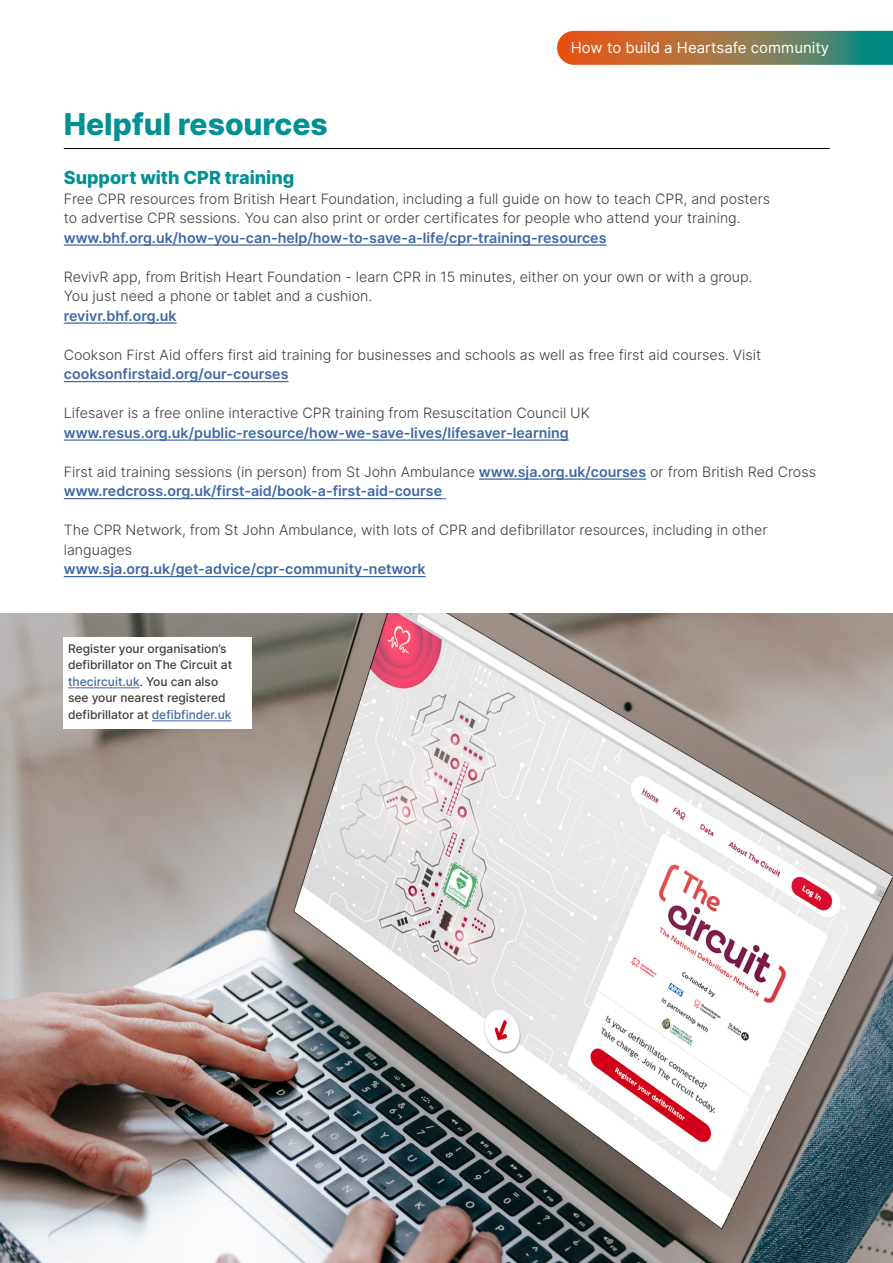
<style>
.page{position:relative;width:893px;height:1263px;background:#fff}
.page>*{position:absolute;margin:0;border:0;box-sizing:border-box;transform-origin:0 0}
.t1{font:800 30px "Inter";color:#009194}
.t2{font:800 18px "Inter";color:#009194}
.t3{font:15px "Inter";color:#fff}
.t4{font:300 14.25px/19.5px "Inter";color:#3c3c3b}
.t5{font:600 14.25px/19.5px "Inter";color:#3f68a5}
.t6{font:500 12px/16.5px "Inter";color:#3c3c3b}
.s1{font-weight:300;color:#3c3c3b}
.s2{color:#3f68a5}
</style>
<div class="page">
<svg style="left:557px;top:31px;width:336px;height:34px;background:#90774e"></svg>
<hr style="left:64px;top:148px;width:766px;height:1px;background:#000">
<hr style="left:64px;top:244px;width:542px;height:2px;background:#3f68a5">
<hr style="left:64px;top:322px;width:113px;height:2px;background:#3f68a5">
<hr style="left:64px;top:381px;width:224px;height:1px;background:#3f68a5">
<hr style="left:64px;top:439px;width:505px;height:2px;background:#3f68a5">
<hr style="left:479px;top:478px;width:167px;height:2px;background:#3f68a5">
<hr style="left:64px;top:498px;width:378px;height:1px;background:#3f68a5">
<hr style="left:64px;top:576px;width:362px;height:1px;background:#3f68a5">
<img style="left:0;top:614px;width:893px;height:649px">
<div style="left:64px;top:637px;width:188px;height:92px;background:#fff"></div>
<hr style="left:68px;top:687px;width:72px;height:1px;background:#3f68a5">
<hr style="left:152px;top:720px;width:79px;height:1px;background:#3f68a5">
<p class="t3" style="left:571px;top:36px;width:260px">How to build a Heartsafe community</p>
<h1 class="t1" style="left:64px;top:102px;width:265px">Helpful resources</h1>
<p class="t2" style="left:64px;top:164px;width:232px">Support with CPR training</p>
<p class="t4" style="left:64px;top:189px;width:708px">Free CPR resources from British Heart Foundation, including a full guide on how to teach CPR, and posters to advertise CPR sessions. You can also print or order certificates for people who attend your training.</p>
<p class="t5" style="left:64px;top:227px;width:544px">www.bhf.org.uk/how-you-can-help/how-to-save-a-life/cpr-training-resources</p>
<p class="t4" style="left:64px;top:267px;width:690px">RevivR app, from British Heart Foundation - learn CPR in 15 minutes, either on your own or with a group.<br>You just need a phone or tablet and a cushion.</p>
<p class="t5" style="left:64px;top:305px;width:114px">revivr.bhf.org.uk</p>
<p class="t4" style="left:64px;top:345px;width:699px">Cookson First Aid offers first aid training for businesses and schools as well as free first aid courses. Visit</p>
<p class="t5" style="left:64px;top:364px;width:226px">cooksonfirstaid.org/our-courses</p>
<p class="t4" style="left:64px;top:403px;width:528px">Lifesaver is a free online interactive CPR training from Resuscitation Council UK</p>
<p class="t5" style="left:64px;top:422px;width:506px">www.resus.org.uk/public-resource/how-we-save-lives/lifesaver-learning</p>
<p class="t5" style="left:64px;top:461px;width:754px"><span class="s1">First aid training sessions (in person) from St John Ambulance</span> www.sja.org.uk/courses <span class="s1">or from British Red Cross </span>www.redcross.org.uk/first-aid/book-a-first-aid-course</p>
<p class="t4" style="left:64px;top:520px;width:705px">The CPR Network, from St John Ambulance, with lots of CPR and defibrillator resources, including in other languages</p>
<p class="t5" style="left:64px;top:559px;width:363px">www.sja.org.uk/get-advice/cpr-community-network</p>
<p class="t6" style="left:68px;top:640px;width:166px">Register your organisation’s defibrillator on The Circuit at <span class="s2">thecircuit.uk</span>. You can also see your nearest registered defibrillator at <span class="s2">defibfinder.uk</span></p>
</div>
